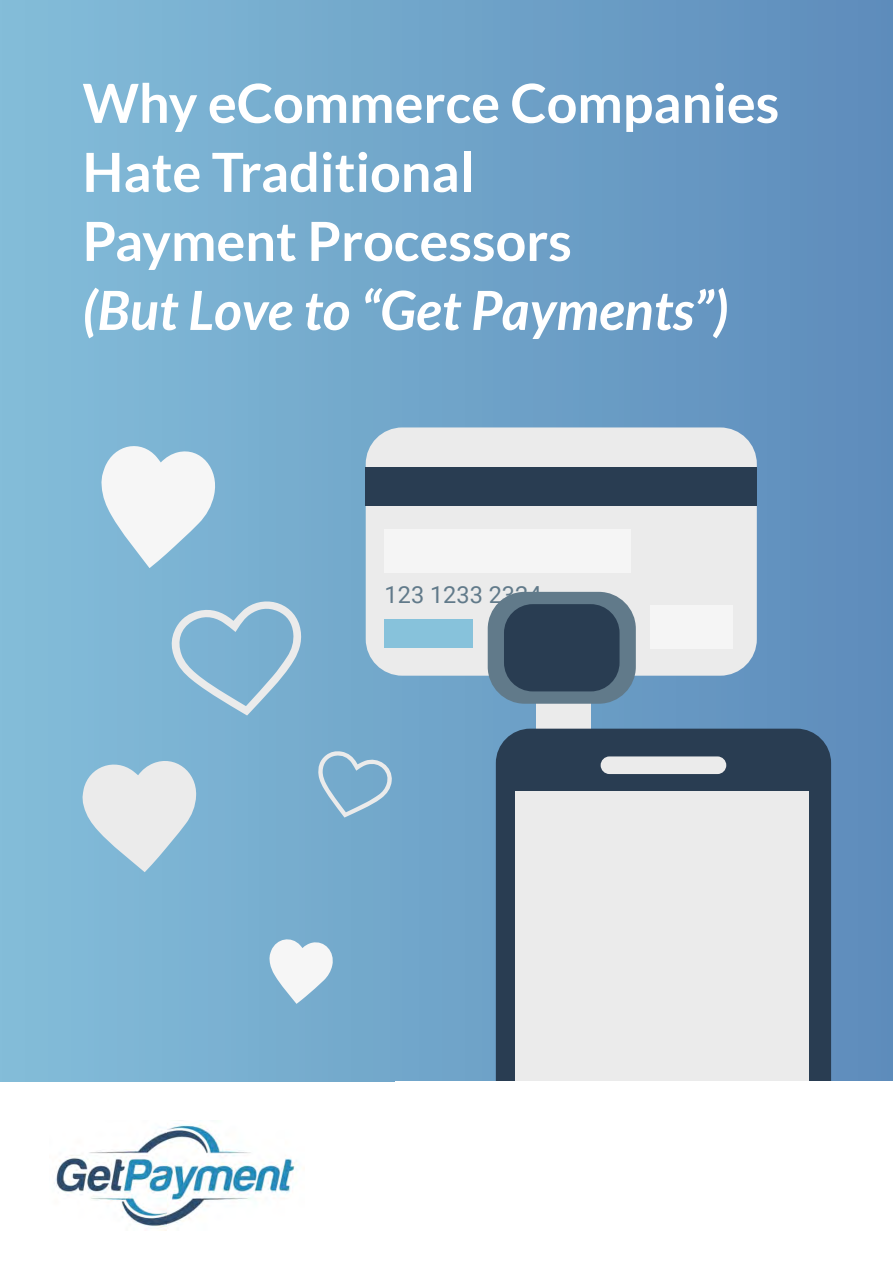
<style>
.page{position:relative;width:893px;height:1263px;background:#fff}
.page>*{position:absolute;margin:0;border:0;box-sizing:border-box;transform-origin:0 0}
.t1{font:700 54px/69px "Lato";color:#fff}
.t2{font:italic 700 54px "Lato";color:#fff}
.t3{font:23.55px "Roboto";color:#617a8a}
</style>
<div class="page">
<div style="left:0;top:0;width:893px;height:1081px;background:linear-gradient(to right,#83bdd9,#5d8cbb)"></div>
<img style="left:54px;top:1124px;width:243px;height:106px">
<div style="left:366px;top:427px;width:391px;height:249px;background:#ebebeb;border-radius:37px"></div>
<div style="left:366px;top:468px;width:391px;height:38px;background:#293d52"></div>
<div style="left:385px;top:529px;width:246px;height:44px;background:#f5f5f5"></div>
<div style="left:651px;top:605px;width:82px;height:44px;background:#f5f5f5"></div>
<div style="left:385px;top:619px;width:88px;height:29px;background:#87c2db"></div>
<div style="left:536px;top:689px;width:55px;height:72px;background:#ebebeb"></div>
<div style="left:488px;top:592px;width:148px;height:112px;background:#617a8a;border-radius:37px"></div>
<div style="left:504px;top:604px;width:116px;height:87px;background:#293d52;border-radius:29px"></div>
<div style="left:496px;top:729px;width:335px;height:352px;background:#293d52"></div>
<div style="left:515px;top:792px;width:294px;height:452px;background:#ebebeb"></div>
<div style="left:601px;top:756px;width:125px;height:18px;background:#ebebeb;border-radius:9px"></div>
<div style="left:395px;top:1081px;width:498px;height:182px;background:#fff"></div>
<svg style="left:169px;top:594px;width:134px;height:121px;background:#8cb9d5"></svg>
<svg style="left:317px;top:751px;width:76px;height:66px;background:#88b4d1"></svg>
<svg style="left:83px;top:755px;width:114px;height:117px;background:#c3d7e2"></svg>
<svg style="left:269px;top:935px;width:66px;height:69px"></svg>
<svg style="left:101px;top:439px;width:118px;height:129px"></svg>
<p class="t1" style="left:82px;top:68px;width:698px">Why eCommerce Companies<br>Hate Traditional<br>Payment Processors</p>
<p class="t2" style="left:82px;top:279px;width:647px">(But Love to “Get Payments”)</p>
<p class="t3" style="left:385px;top:578px;width:158px">123 1233 2324</p>
</div>
